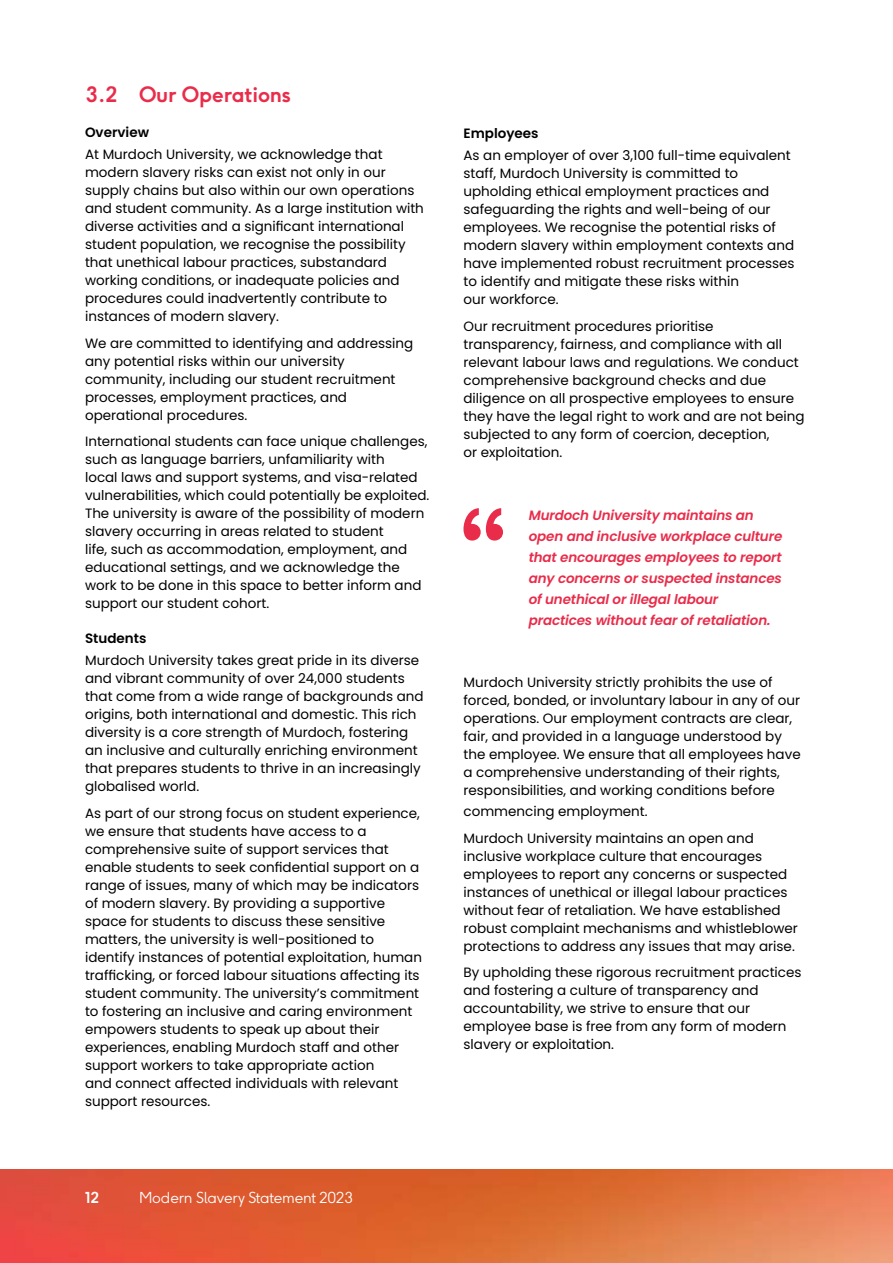
<style>
.page{position:relative;width:893px;height:1263px;background:#fff}
.page>*{position:absolute;margin:0;border:0;box-sizing:border-box;transform-origin:0 0}
.t1{font:700 21px "F37 Ginger";letter-spacing:-.01em;color:#e92c4a}
.t2{font:300 15px "F37 Ginger";letter-spacing:-.01em;color:#fff}
.t3{font:700 15px "F37 Ginger";color:#fff}
.t4{font:13.5px/18px "Poppins";color:#000}
.t5{font:italic 600 13.5px/21px "Poppins";letter-spacing:-.01em;color:#e92c4a}
.t6{font:600 13.5px "Poppins";color:#000}
</style>
<div class="page">
<svg style="left:463px;top:508px;width:40px;height:33px"></svg>
<img style="left:0;top:1169px;width:893px;height:94px">
<h1 class="t1" style="left:85px;top:81px;width:208px">3.2 Our Operations</h1>
<p class="t6" style="left:85px;top:124px;width:66px">Overview</p>
<p class="t4" style="left:85px;top:145px;width:340px">At Murdoch University, we acknowledge that modern slavery risks can exist not only in our supply chains but also within our own operations and student community. As a large institution with diverse activities and a significant international student population, we recognise the possibility that unethical labour practices, substandard working conditions, or inadequate policies and procedures could inadvertently contribute to instances of modern slavery.</p>
<p class="t4" style="left:85px;top:334px;width:330px">We are committed to identifying and addressing any potential risks within our university community, including our student recruitment processes, employment practices, and operational procedures.</p>
<p class="t4" style="left:85px;top:432px;width:346px">International students can face unique challenges, such as language barriers, unfamiliarity with<br>local laws and support systems, and visa-related vulnerabilities, which could potentially be exploited.<br>The university is aware of the possibility of modern slavery occurring in areas related to student<br>life, such as accommodation, employment, and educational settings, and we acknowledge the work to be done in this space to better inform and support our student cohort.</p>
<p class="t6" style="left:85px;top:630px;width:63px">Students</p>
<p class="t4" style="left:85px;top:652px;width:340px">Murdoch University takes great pride in its diverse and vibrant community of over 24,000 students that come from a wide range of backgrounds and origins, both international and domestic. This rich diversity is a core strength of Murdoch, fostering an inclusive and culturally enriching environment that prepares students to thrive in an increasingly globalised world.</p>
<p class="t4" style="left:85px;top:804px;width:338px">As part of our strong focus on student experience, we ensure that students have access to a comprehensive suite of support services that enable students to seek confidential support on a range of issues, many of which may be indicators of modern slavery. By providing a supportive space for students to discuss these sensitive matters, the university is well-positioned to identify instances of potential exploitation, human trafficking, or forced labour situations affecting its student community. The university’s commitment to fostering an inclusive and caring environment empowers students to speak up about their experiences, enabling Murdoch staff and other support workers to take appropriate action<br>and connect affected individuals with relevant support resources.</p>
<p class="t3" style="left:85px;top:1187px;width:16px">12</p>
<p class="t2" style="left:139px;top:1188px;width:215px">Modern Slavery Statement 2023</p>
<p class="t6" style="left:463px;top:125px;width:77px">Employees</p>
<p class="t4" style="left:463px;top:147px;width:333px">As an employer of over 3,100 full-time equivalent staff, Murdoch University is committed to upholding ethical employment practices and safeguarding the rights and well-being of our employees. We recognise the potential risks of modern slavery within employment contexts and have implemented robust recruitment processes to identify and mitigate these risks within<br>our workforce.</p>
<p class="t4" style="left:463px;top:317px;width:342px">Our recruitment procedures prioritise transparency, fairness, and compliance with all relevant labour laws and regulations. We conduct comprehensive background checks and due diligence on all prospective employees to ensure they have the legal right to work and are not being subjected to any form of coercion, deception,<br>or exploitation.</p>
<p class="t5" style="left:529px;top:505px;width:255px">Murdoch University maintains an open and inclusive workplace culture that encourages employees to report any concerns or suspected instances of unethical or illegal labour practices without fear of retaliation.</p>
<p class="t4" style="left:463px;top:674px;width:339px">Murdoch University strictly prohibits the use of forced, bonded, or involuntary labour in any of our operations. Our employment contracts are clear, fair, and provided in a language understood by the employee. We ensure that all employees have a comprehensive understanding of their rights, responsibilities, and working conditions before</p>
<p class="t4" style="left:463px;top:798px;width:292px;line-height:26.5px">commencing employment.<br>Murdoch University maintains an open and</p>
<p class="t4" style="left:463px;top:847px;width:336px">inclusive workplace culture that encourages employees to report any concerns or suspected instances of unethical or illegal labour practices without fear of retaliation. We have established robust complaint mechanisms and whistleblower protections to address any issues that may arise.</p>
<p class="t4" style="left:463px;top:964px;width:339px">By upholding these rigorous recruitment practices and fostering a culture of transparency and accountability, we strive to ensure that our employee base is free from any form of modern slavery or exploitation.</p>
</div>
